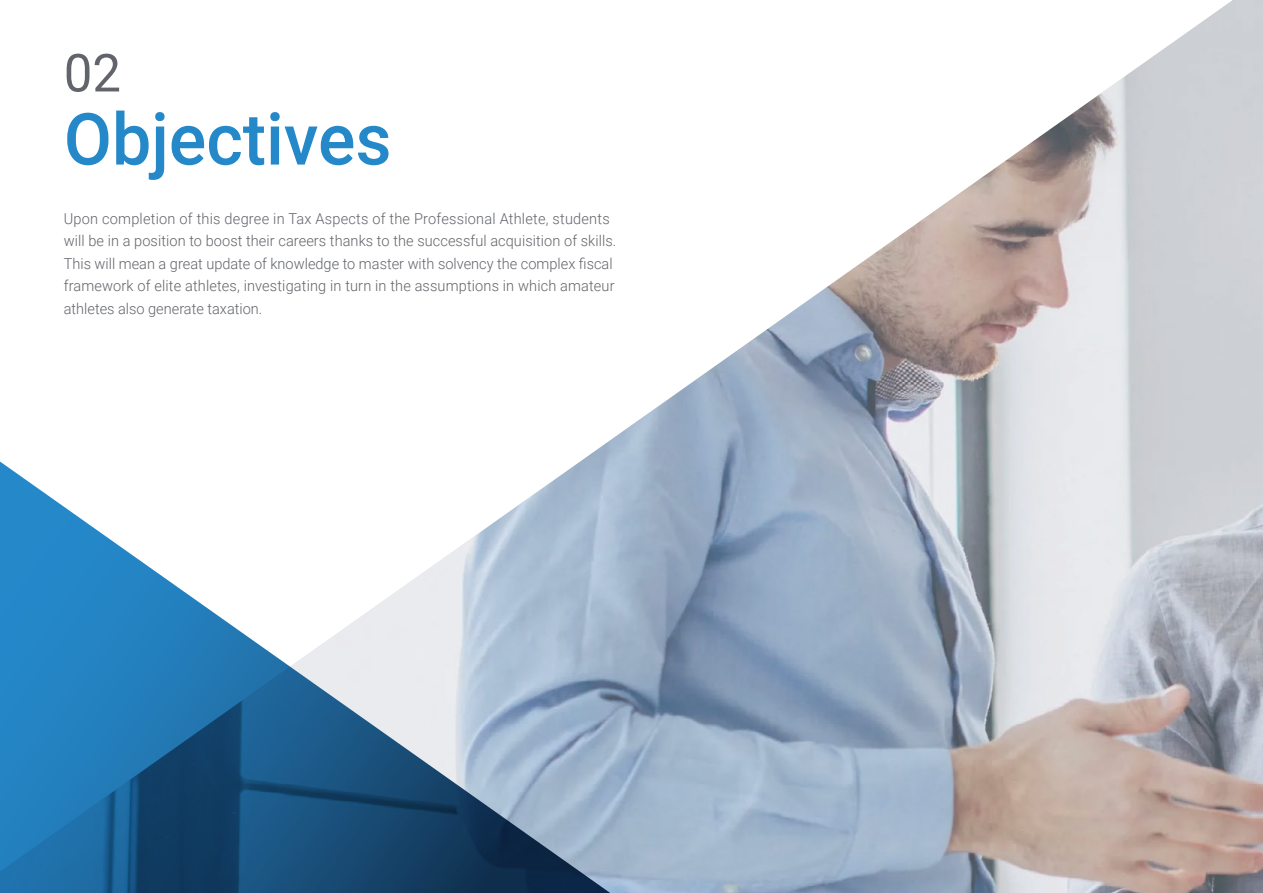
<style>
.page{position:relative;width:1263px;height:893px;background:#fff}
.page>*{position:absolute;margin:0;border:0;box-sizing:border-box;transform-origin:0 0}
.t1{font:500 72px "Roboto";color:#2488c9}
.t2{font:52.5px "Roboto";color:#61646a}
.t3{font:300 15px/22.5px "Roboto";letter-spacing:.005em;color:#61646a}
</style>
<div class="page">
<img style="left:602px;top:0;width:661px;height:893px">
<svg style="left:0;top:446px;width:640px;height:447px"></svg>
<h2 class="t2" style="left:64px;top:36px;width:59px">02</h2>
<h1 class="t1" style="left:64px;top:89px;width:329px">Objectives</h1>
<p class="t3" style="left:64px;top:207px;width:554px">Upon completion of this degree in Tax Aspects of the Professional Athlete, students will be in a position to boost their careers thanks to the successful acquisition of skills.<br>This will mean a great update of knowledge to master with solvency the complex fiscal framework of elite athletes, investigating in turn in the assumptions in which amateur athletes also generate taxation.</p>
</div>
